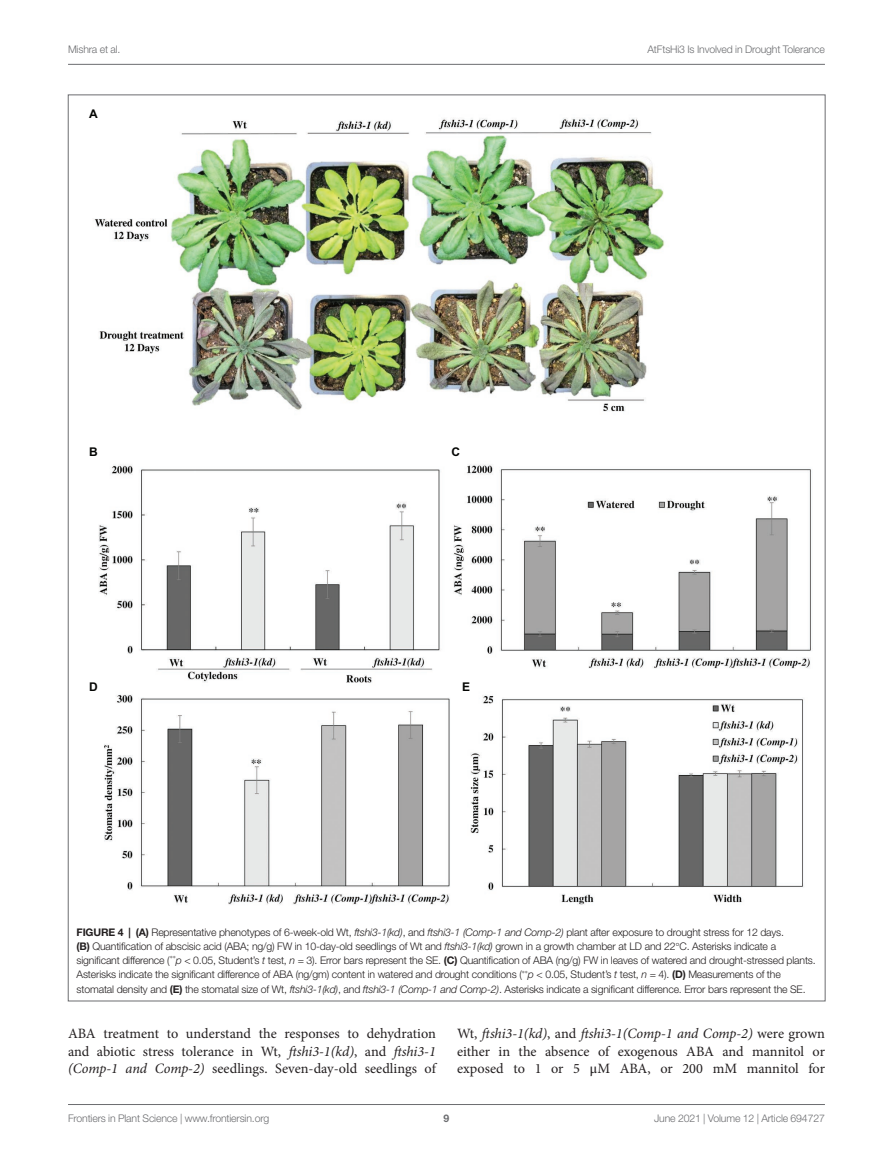
<style>
.page{position:relative;width:893px;height:1170px;background:#fff}
.page>*{position:absolute;margin:0;border:0;box-sizing:border-box;transform-origin:0 0}
.TEXT{font:14.25px/17.2px "Minion Pro";color:#231f20;text-align:justify}
.t1{font:700 12px "Arial";color:#040503}
.FIG_LEG{font:300 10.5px/14.2px "Helvetica Neue LT Std";letter-spacing:-.015em;color:#231f20}
.t2{font:300 10.5px "Helvetica Neue LT Std";letter-spacing:-.015em;color:#6c6d70}
.t3{font:700 10.5px "Helvetica Neue LT Std";color:#6c6d70}
.s1{font-weight:700}
.s2{font-style:italic}
.s3{font-family:"STIX General";font-weight:400}
.s4{font-family:"STIX General"}
</style>
<div class="page">
<hr style="left:68px;top:64px;width:757px;height:1px;background:#6c6d70">
<hr style="left:68px;top:1104px;width:757px;height:1px;background:#6c6d70">
<img style="left:94px;top:118px;width:717px;height:787px">
<p class="t2" style="left:68px;top:42px;width:54px">Mishra et al.</p>
<p class="t2" style="left:647px;top:42px;width:179px">AtFtsHi3 Is Involved in Drought Tolerance</p>
<p class="t1" style="left:89px;top:106px;width:10px">A</p>
<p class="t1" style="left:89px;top:443px;width:10px">B</p>
<p class="t1" style="left:452px;top:443px;width:10px">C</p>
<p class="t1" style="left:89px;top:678px;width:10px">D</p>
<p class="t1" style="left:462px;top:678px;width:10px">E</p>
<p class="FIG_LEG" style="left:77px;top:924px;width:741px"><span class="s1">FIGURE 4 | (A)</span> Representative phenotypes of 6-week-old Wt, <span class="s2">ftshi3-1(kd)</span>, and <span class="s2">ftshi3-1 (Comp-1 and Comp-2)</span> plant after exposure to drought stress for 12 days.<br><span class="s1">(B)</span> Quantification of abscisic acid (ABA; ng/g) FW in 10-day-old seedlings of Wt and <span class="s2">ftshi3-1(kd)</span> grown in a growth chamber at LD and 22<span class="s3">°</span>C. Asterisks indicate a significant difference (<sup>**</sup><span class="s2">p</span> &lt; 0.05, Student’s <span class="s2">t</span> test, <span class="s2">n</span> = 3). Error bars represent the SE. <span class="s1">(C)</span> Quantification of ABA (ng/g) FW in leaves of watered and drought-stressed plants.<br>Asterisks indicate the significant difference of ABA (ng/gm) content in watered and drought conditions (<sup>**</sup><span class="s2">p</span> &lt; 0.05, Student’s <span class="s2">t</span> test, <span class="s2">n</span> = 4). <span class="s1">(D)</span> Measurements of the stomatal density and <span class="s1">(E)</span> the stomatal size of Wt, <span class="s2">ftshi3-1(kd)</span>, and <span class="s2">ftshi3-1 (Comp-1 and Comp-2)</span>. Asterisks indicate a significant difference. Error bars represent the SE.</p>
<p class="TEXT" style="left:68px;top:1025px;width:369px">ABA treatment to understand the responses to dehydration and abiotic stress tolerance in Wt, <span class="s2">ftshi3-1(kd)</span>, and <span class="s2">ftshi3-1 (Comp-1 and Comp-2)</span> seedlings. Seven-day-old seedlings of</p>
<p class="TEXT" style="left:457px;top:1025px;width:369px">Wt, <span class="s2">ftshi3-1(kd)</span>, and <span class="s2">ftshi3-1(Comp-1 and Comp-2)</span> were grown either in the absence of exogenous ABA and mannitol or exposed to 1 or 5 <span class="s4">μ</span>M ABA, or 200 mM mannitol for</p>
<p class="t2" style="left:68px;top:1111px;width:203px">Frontiers in Plant Science | www.frontiersin.org</p>
<p class="t3" style="left:444px;top:1111px;width:7px">9</p>
<p class="t2" style="left:654px;top:1111px;width:172px">June 2021 | Volume 12 | Article 694727</p>
</div>
